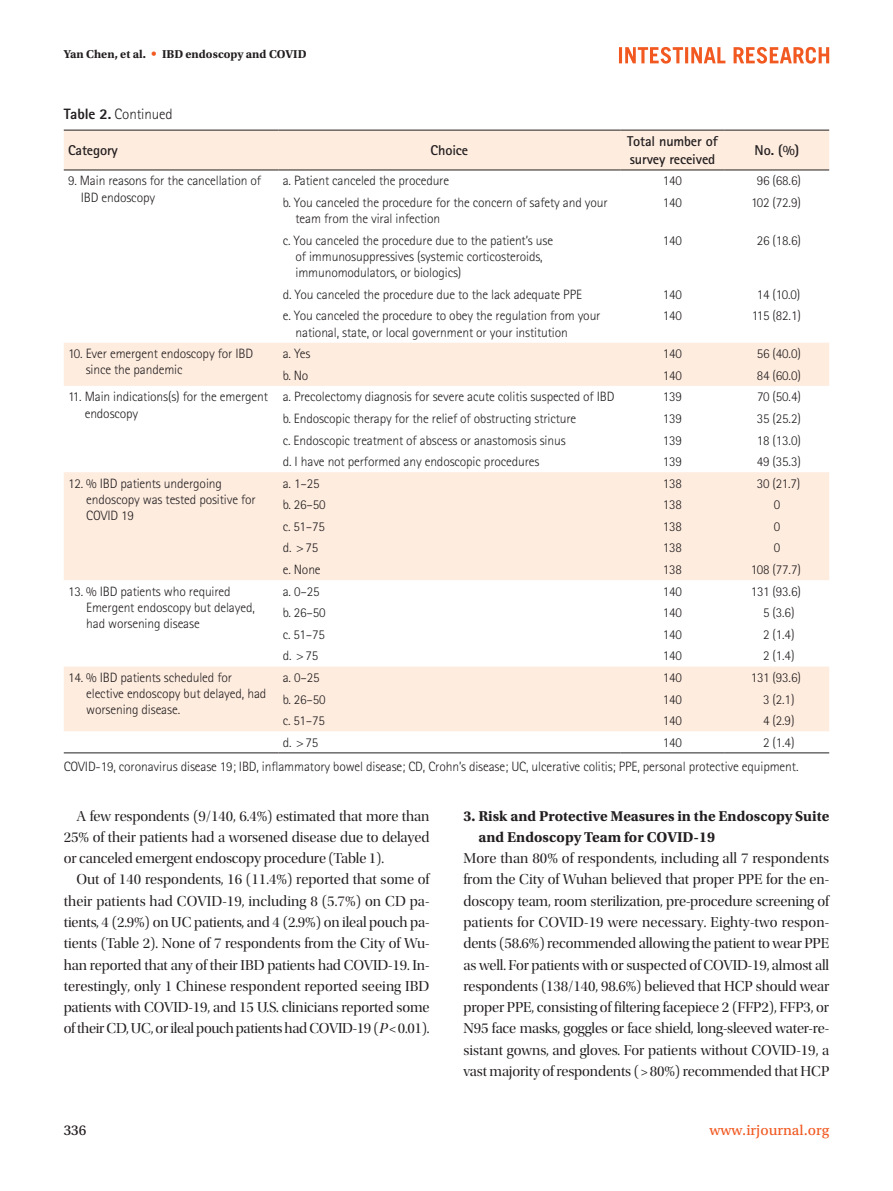
<style>
.page{position:relative;width:893px;height:1191px;background:#fff}
.page>*{position:absolute;margin:0;border:0;box-sizing:border-box;transform-origin:0 0}
.본문-들여쓰기_0{font:15px/21.3px "Utopia Std Disp";letter-spacing:-.01em;color:#231f20;text-align:justify}
.본문{font:15px/21.3px "Utopia Std Disp";letter-spacing:-.01em;color:#231f20;text-align:justify}
.중제목{font:700 15px/21.3px "Utopia Std";color:#231f20}
.t1{font:15px "Utopia Std Capt";color:#f15921}
.표그림제목{font:300 15px "Rotis Sans Serif Std";letter-spacing:-.01em;color:#231f20}
.t2{font:15px "Utopia Std Capt";color:#231f20}
.표항목{font:700 14.25px/17.1px "Rotis Sans Serif Std";letter-spacing:-.01em;color:#231f20}
.표본문{font:300 13.5px/16.2px "Rotis Sans Serif Std";letter-spacing:-.01em;color:#231f20}
.t3{font:700 12px "Utopia Std";color:#231f20}
.s1{font-family:"Univers LT Std";font-weight:400;color:#f15921}
.s2{font-weight:800}
.s3{font-family:"Utopia Std Disp It"}
</style>
<div class="page">
<svg style="left:619px;top:47px;width:210px;height:17px"></svg>
<svg style="left:64px;top:131px;width:765px;height:600px"></svg>
<hr style="left:64px;top:130px;width:215px;height:1px;background:#231f20">
<hr style="left:279px;top:130px;width:341px;height:1px;background:#231f20">
<hr style="left:620px;top:130px;width:105px;height:1px;background:#231f20">
<hr style="left:725px;top:130px;width:104px;height:1px;background:#231f20">
<hr style="left:64px;top:170px;width:215px;height:1px;background:#231f20">
<hr style="left:279px;top:170px;width:341px;height:1px;background:#231f20">
<hr style="left:620px;top:170px;width:105px;height:1px;background:#231f20">
<hr style="left:725px;top:170px;width:104px;height:1px;background:#231f20">
<hr style="left:64px;top:752px;width:215px;height:1px;background:#231f20">
<hr style="left:279px;top:752px;width:341px;height:1px;background:#231f20">
<hr style="left:620px;top:752px;width:105px;height:1px;background:#231f20">
<hr style="left:725px;top:752px;width:104px;height:1px;background:#231f20">
<p class="t3" style="left:64px;top:47px;width:244px">Yan Chen, et al. <span class="s1">•</span> IBD endoscopy and COVID</p>
<p class="표그림제목" style="left:64px;top:105px;width:110px"><span class="s2">Table 2.</span> Continued</p>
<p class="표항목" style="left:68px;top:141px;width:51px">Category</p>
<p class="표항목" style="left:431px;top:141px;width:39px">Choice</p>
<p class="표항목" style="left:627px;top:133px;width:92px">Total number of survey received</p>
<p class="표항목" style="left:755px;top:141px;width:46px">No. (%)</p>
<p class="표본문" style="left:81px;top:173px;width:182px;text-indent:-13px">9. Main reasons for the cancellation of<br>IBD endoscopy</p>
<p class="표본문" style="left:283px;top:173px;width:168px">a. Patient canceled the procedure</p>
<p class="표본문" style="left:663px;top:173px;width:21px">140</p>
<p class="표본문" style="left:757px;top:173px;width:46px">96 (68.6)</p>
<p class="표본문" style="left:296px;top:194px;width:314px;text-indent:-13px">b. You canceled the procedure for the concern of safety and your team from the viral infection</p>
<p class="표본문" style="left:663px;top:194px;width:21px">140</p>
<p class="표본문" style="left:751px;top:194px;width:51px">102 (72.9)</p>
<p class="표본문" style="left:296px;top:232px;width:259px;text-indent:-13px">c. You canceled the procedure due to the patient’s use of immunosuppressives (systemic corticosteroids, immunomodulators, or biologics)</p>
<p class="표본문" style="left:663px;top:232px;width:21px">140</p>
<p class="표본문" style="left:757px;top:232px;width:46px">26 (18.6)</p>
<p class="표본문" style="left:283px;top:286px;width:301px">d. You canceled the procedure due to the lack adequate PPE</p>
<p class="표본문" style="left:663px;top:286px;width:21px">140</p>
<p class="표본문" style="left:757px;top:286px;width:45px">14 (10.0)</p>
<p class="표본문" style="left:296px;top:308px;width:306px;text-indent:-13px">e. You canceled the procedure to obey the regulation from your national, state, or local government or your institution</p>
<p class="표본문" style="left:663px;top:308px;width:21px">140</p>
<p class="표본문" style="left:752px;top:308px;width:50px">115 (82.1)</p>
<p class="표본문" style="left:86px;top:345px;width:169px;text-indent:-18px">10. Ever emergent endoscopy for IBD since the pandemic</p>
<p class="표본문" style="left:283px;top:345px;width:29px">a. Yes</p>
<p class="표본문" style="left:663px;top:345px;width:21px">140</p>
<p class="표본문" style="left:757px;top:345px;width:46px">56 (40.0)</p>
<p class="표본문" style="left:283px;top:367px;width:27px">b. No</p>
<p class="표본문" style="left:663px;top:367px;width:21px">140</p>
<p class="표본문" style="left:757px;top:367px;width:46px">84 (60.0)</p>
<p class="표본문" style="left:85px;top:389px;width:185px;text-indent:-17px">11. Main indications(s) for the emergent endoscopy</p>
<p class="표본문" style="left:283px;top:389px;width:333px">a. Precolectomy diagnosis for severe acute colitis suspected of IBD</p>
<p class="표본문" style="left:663px;top:389px;width:21px">139</p>
<p class="표본문" style="left:757px;top:389px;width:45px">70 (50.4)</p>
<p class="표본문" style="left:283px;top:410px;width:295px">b. Endoscopic therapy for the relief of obstructing stricture</p>
<p class="표본문" style="left:663px;top:410px;width:21px">139</p>
<p class="표본문" style="left:757px;top:410px;width:46px">35 (25.2)</p>
<p class="표본문" style="left:283px;top:432px;width:284px">c. Endoscopic treatment of abscess or anastomosis sinus</p>
<p class="표본문" style="left:663px;top:432px;width:21px">139</p>
<p class="표본문" style="left:757px;top:432px;width:46px">18 (13.0)</p>
<p class="표본문" style="left:283px;top:453px;width:258px">d. I have not performed any endoscopic procedures</p>
<p class="표본문" style="left:663px;top:453px;width:21px">139</p>
<p class="표본문" style="left:757px;top:453px;width:46px">49 (35.3)</p>
<p class="표본문" style="left:86px;top:475px;width:171px;text-indent:-18px">12. % IBD patients undergoing endoscopy was tested positive for<br>COVID 19</p>
<p class="표본문" style="left:283px;top:475px;width:38px">a. 1–25</p>
<p class="표본문" style="left:663px;top:475px;width:21px">138</p>
<p class="표본문" style="left:757px;top:475px;width:45px">30 (21.7)</p>
<p class="표본문" style="left:283px;top:496px;width:45px">b. 26–50</p>
<p class="표본문" style="left:663px;top:496px;width:21px">138</p>
<p class="표본문" style="left:774px;top:496px;width:8px">0</p>
<p class="표본문" style="left:283px;top:518px;width:44px">c. 51–75</p>
<p class="표본문" style="left:663px;top:518px;width:21px">138</p>
<p class="표본문" style="left:774px;top:518px;width:8px">0</p>
<p class="표본문" style="left:283px;top:540px;width:37px">d. &gt;75</p>
<p class="표본문" style="left:663px;top:540px;width:21px">138</p>
<p class="표본문" style="left:774px;top:540px;width:8px">0</p>
<p class="표본문" style="left:283px;top:561px;width:39px">e. None</p>
<p class="표본문" style="left:663px;top:561px;width:21px">138</p>
<p class="표본문" style="left:751px;top:561px;width:51px">108 (77.7)</p>
<p class="표본문" style="left:86px;top:583px;width:170px;text-indent:-18px">13. % IBD patients who required<br>Emergent endoscopy but delayed, had worsening disease</p>
<p class="표본문" style="left:283px;top:583px;width:38px">a. 0–25</p>
<p class="표본문" style="left:663px;top:583px;width:21px">140</p>
<p class="표본문" style="left:751px;top:583px;width:51px">131 (93.6)</p>
<p class="표본문" style="left:283px;top:604px;width:45px">b. 26–50</p>
<p class="표본문" style="left:663px;top:604px;width:21px">140</p>
<p class="표본문" style="left:763px;top:604px;width:33px">5 (3.6)</p>
<p class="표본문" style="left:283px;top:626px;width:44px">c. 51–75</p>
<p class="표본문" style="left:663px;top:626px;width:21px">140</p>
<p class="표본문" style="left:763px;top:626px;width:33px">2 (1.4)</p>
<p class="표본문" style="left:283px;top:648px;width:37px">d. &gt;75</p>
<p class="표본문" style="left:663px;top:648px;width:21px">140</p>
<p class="표본문" style="left:763px;top:648px;width:33px">2 (1.4)</p>
<p class="표본문" style="left:86px;top:669px;width:182px;text-indent:-18px">14. % IBD patients scheduled for elective endoscopy but delayed, had worsening disease.</p>
<p class="표본문" style="left:283px;top:669px;width:38px">a. 0–25</p>
<p class="표본문" style="left:663px;top:669px;width:21px">140</p>
<p class="표본문" style="left:751px;top:669px;width:51px">131 (93.6)</p>
<p class="표본문" style="left:283px;top:691px;width:45px">b. 26–50</p>
<p class="표본문" style="left:663px;top:691px;width:21px">140</p>
<p class="표본문" style="left:763px;top:691px;width:33px">3 (2.1)</p>
<p class="표본문" style="left:283px;top:712px;width:44px">c. 51–75</p>
<p class="표본문" style="left:663px;top:712px;width:21px">140</p>
<p class="표본문" style="left:763px;top:712px;width:33px">4 (2.9)</p>
<p class="표본문" style="left:283px;top:734px;width:37px">d. &gt;75</p>
<p class="표본문" style="left:663px;top:734px;width:21px">140</p>
<p class="표본문" style="left:763px;top:734px;width:33px">2 (1.4)</p>
<p class="표본문" style="left:64px;top:758px;width:736px">COVID-19, coronavirus disease 19; IBD, inflammatory bowel disease; CD, Crohn’s disease; UC, ulcerative colitis; PPE, personal protective equipment.</p>
<p class="본문" style="left:64px;top:805px;width:367px;text-indent:13px">A few respondents (9/140, 6.4%) estimated that more than 25% of their patients had a worsened disease due to delayed or canceled emergent endoscopy procedure (Table 1).</p>
<p class="본문" style="left:64px;top:869px;width:367px;text-indent:13px">Out of 140 respondents, 16 (11.4%) reported that some of their patients had COVID-19, including 8 (5.7%) on CD pa&shy;tients, 4 (2.9%) on UC patients, and 4 (2.9%) on ileal pouch pa&shy;tients (Table 2). None of 7 respondents from the City of Wu&shy;han reported that any of their IBD patients had COVID-19. In&shy;terestingly, only 1 Chinese respondent reported seeing IBD patients with COVID-19, and 15 U.S. clinicians reported some of their CD, UC, or ileal pouch patients had COVID-19 (<span class="s3">P</span>&lt; 0.01).</p>
<p class="중제목" style="left:478px;top:805px;width:352px;text-indent:-15px">3. Risk and Protective Measures in the Endoscopy Suite and Endoscopy Team for COVID-19</p>
<p class="본문-들여쓰기_0" style="left:463px;top:848px;width:367px">More than 80% of respondents, including all 7 respondents from the City of Wuhan believed that proper PPE for the en&shy;doscopy team, room sterilization, pre-procedure screening of patients for COVID-19 were necessary. Eighty-two respon&shy;dents (58.6%) recommended allowing the patient to wear PPE as well. For patients with or suspected of COVID-19, almost all respondents (138/140, 98.6%) believed that HCP should wear proper PPE, consisting of filtering facepiece 2 (FFP2), FFP3, or N95 face masks, goggles or face shield, long-sleeved water-re&shy;sistant gowns, and gloves. For patients without COVID-19, a vast majority of respondents ( &gt; 80%) recommended that HCP</p>
<p class="t2" style="left:64px;top:1122px;width:24px">336</p>
<p class="t1" style="left:710px;top:1122px;width:121px">www.irjournal.org</p>
</div>
